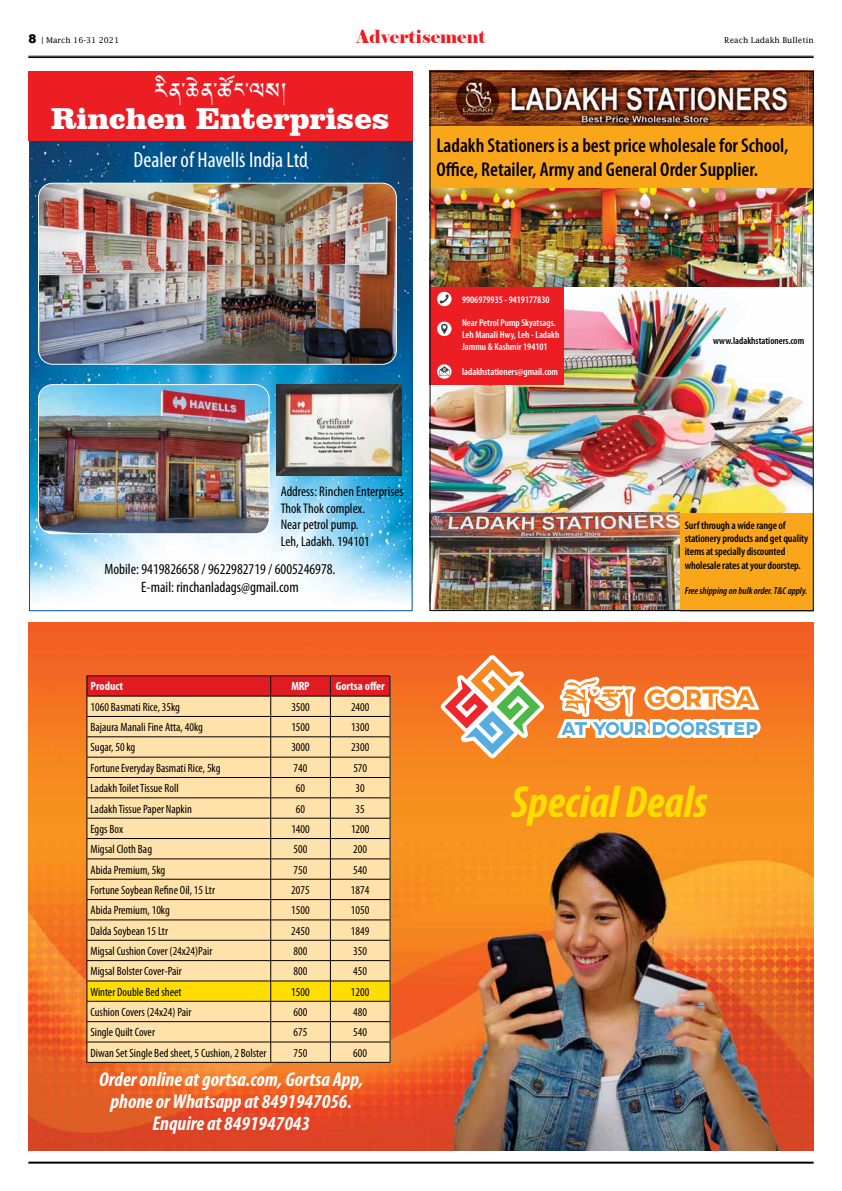
<style>
.page{position:relative;width:842px;height:1191px;background:#fff}
.page>*{position:absolute;margin:0;border:0;box-sizing:border-box;transform-origin:0 0}
.t1{font:italic 700 condensed 45.3px "Myriad Pro";color:#fd0}
.t2{font:40px "TCRC Bod Yig";color:#fff}
.t3{font:900 31px "Clarendon BT";color:#fff}
.t4{font:condensed 22px "Myriad Pro";color:#fff}
.t5{font:600 condensed 20px/24px "Myriad Pro";color:#000}
.t6{font:italic 700 condensed 20px/22px "Myriad Pro";color:#fff;text-align:center}
.t7{font:18px "Elephant";color:#ed1d24}
.t8{font:condensed 15px/18px "Myriad Pro";color:#000;text-align:center}
.t9{font:condensed 14px/16.8px "Myriad Pro";color:#000}
.t10{font:condensed 12px "Myriad Pro";color:#000}
.t11{font:700 condensed 12px "Myriad Pro";color:#fff}
.t12{font:600 condensed 11px/13.2px "Myriad Pro";letter-spacing:-.01em;color:#000}
.t13{font:600 condensed 10px/12px "Myriad Pro";color:#fff}
.t14{font:italic 600 condensed 10px "Myriad Pro";color:#000}
.t15{font:600 condensed 10px "Myriad Pro";color:#000}
.t16{font:8px "Lucida Fax";color:#000}
.s1{font-family:"Arial";font-weight:900;font-size:12px}
</style>
<div class="page">
<hr style="left:28px;top:56px;width:786px;height:1px;background:#000">
<hr style="left:28px;top:57px;width:786px;height:1px;background:#000">
<hr style="left:28px;top:1161px;width:786px;height:2px;background:#000">
<img style="left:31px;top:140px;width:379px;height:463px">
<div style="left:28px;top:71px;width:384px;height:69px;background:#ed1d24"></div>
<img style="left:39px;top:183px;width:357px;height:181px">
<div style="left:38px;top:183px;width:359px;height:182px;border:1px solid #fff;border-radius:14px"></div>
<img style="left:276px;top:384px;width:125px;height:91px">
<img style="left:39px;top:385px;width:230px;height:149px">
<div style="left:38px;top:384px;width:232px;height:150px;border:1px solid #fff;border-radius:14px"></div>
<img style="left:432px;top:73px;width:380px;height:54px">
<img style="left:432px;top:287px;width:380px;height:226px">
<div style="left:430px;top:127px;width:384px;height:62px;background:#faa61a"></div>
<div style="left:680px;top:513px;width:134px;height:98px;background:#faa61a"></div>
<img style="left:429px;top:513px;width:251px;height:98px">
<img style="left:432px;top:189px;width:380px;height:98px">
<div style="left:430px;top:287px;width:134px;height:98px;background:#ed1d24"></div>
<div style="left:437px;top:292px;width:14px;height:14px;background:#fff;border-radius:50%"></div>
<svg style="left:439px;top:294px;width:10px;height:10px"></svg>
<svg style="left:437px;top:321px;width:14px;height:15px"></svg>
<svg style="left:441px;top:324px;width:7px;height:10px"></svg>
<svg style="left:437px;top:364px;width:14px;height:15px"></svg>
<svg style="left:439px;top:366px;width:10px;height:10px"></svg>
<img style="left:28px;top:622px;width:786px;height:528px">
<svg style="left:441px;top:654px;width:103px;height:104px"></svg>
<svg style="left:557px;top:677px;width:203px;height:61px"></svg>
<hr style="left:87px;top:675px;width:184px;height:1px;background:#000">
<hr style="left:271px;top:675px;width:59px;height:1px;background:#000">
<hr style="left:330px;top:675px;width:60px;height:1px;background:#000">
<svg style="left:87px;top:676px;width:304px;height:386px;background:#eec990"></svg>
<hr style="left:87px;top:1062px;width:184px;height:1px;background:#000">
<hr style="left:271px;top:1062px;width:59px;height:1px;background:#000">
<hr style="left:330px;top:1062px;width:60px;height:1px;background:#000">
<p class="t16" style="left:28px;top:35px;width:92px"><span class="s1">8</span> | March 16-31 2021</p>
<h3 class="t7" style="left:356px;top:25px;width:131px">Advertisement</h3>
<p class="t16" style="left:724px;top:35px;width:91px">Reach Ladakh Bulletin</p>
<h2 class="t2" style="left:155px;top:65px;width:134px">¼Ûm.Vïm.±ôj.¾Åü</h2>
<h3 class="t3" style="left:51px;top:99px;width:340px">Rinchen Enterprises</h3>
<h3 class="t4" style="left:134px;top:147px;width:176px">Dealer of Havells India Ltd</h3>
<h3 class="t5" style="left:436px;top:134px;width:354px">Ladakh Stationers is a best price wholesale for School,<br>Office, Retailer, Army and General Order Supplier.</h3>
<p class="t9" style="left:281px;top:483px;width:124px">Address: Rinchen Enterprises<br>Thok Thok complex.<br>Near petrol pump.<br>Leh, Ladakh. 194101</p>
<p class="t8" style="left:104px;top:560px;width:233px">Mobile: 9419826658 / 9622982719 / 6005246978.<br>E-mail: rinchanladags@gmail.com</p>
<p class="t11" style="left:91px;top:680px;width:34px">Product</p>
<p class="t11" style="left:291px;top:680px;width:20px">MRP</p>
<p class="t11" style="left:336px;top:680px;width:51px">Gortsa offer</p>
<p class="t10" style="left:91px;top:700px;width:91px">1060 Basmati Rice, 35kg</p>
<p class="t10" style="left:291px;top:700px;width:20px">3500</p>
<p class="t10" style="left:351px;top:700px;width:20px">2400</p>
<p class="t10" style="left:91px;top:720px;width:114px">Bajaura Manali Fine Atta, 40kg</p>
<p class="t10" style="left:291px;top:720px;width:20px">1500</p>
<p class="t10" style="left:351px;top:720px;width:20px">1300</p>
<p class="t10" style="left:91px;top:741px;width:46px">Sugar, 50 kg</p>
<p class="t10" style="left:291px;top:741px;width:20px">3000</p>
<p class="t10" style="left:351px;top:741px;width:20px">2300</p>
<p class="t10" style="left:91px;top:761px;width:131px">Fortune Everyday Basmati Rice, 5kg</p>
<p class="t10" style="left:294px;top:761px;width:15px">740</p>
<p class="t10" style="left:353px;top:761px;width:15px">570</p>
<p class="t10" style="left:91px;top:781px;width:90px">Ladakh Toilet Tissue Roll</p>
<p class="t10" style="left:296px;top:781px;width:11px">60</p>
<p class="t10" style="left:356px;top:781px;width:11px">30</p>
<p class="t10" style="left:91px;top:802px;width:103px">Ladakh Tissue Paper Napkin</p>
<p class="t10" style="left:296px;top:802px;width:11px">60</p>
<p class="t10" style="left:356px;top:802px;width:11px">35</p>
<p class="t10" style="left:91px;top:822px;width:34px">Eggs Box</p>
<p class="t10" style="left:291px;top:822px;width:20px">1400</p>
<p class="t10" style="left:351px;top:822px;width:20px">1200</p>
<p class="t10" style="left:91px;top:842px;width:63px">Migsal Cloth Bag</p>
<p class="t10" style="left:294px;top:842px;width:15px">500</p>
<p class="t10" style="left:353px;top:842px;width:15px">200</p>
<p class="t10" style="left:91px;top:863px;width:76px">Abida Premium, 5kg</p>
<p class="t10" style="left:294px;top:863px;width:15px">750</p>
<p class="t10" style="left:353px;top:863px;width:15px">540</p>
<p class="t10" style="left:91px;top:883px;width:126px">Fortune Soybean Refine Oil, 15 Ltr</p>
<p class="t10" style="left:291px;top:883px;width:20px">2075</p>
<p class="t10" style="left:351px;top:883px;width:20px">1874</p>
<p class="t10" style="left:91px;top:903px;width:81px">Abida Premium, 10kg</p>
<p class="t10" style="left:291px;top:903px;width:20px">1500</p>
<p class="t10" style="left:351px;top:903px;width:20px">1050</p>
<p class="t10" style="left:91px;top:924px;width:79px">Dalda Soybean 15 Ltr</p>
<p class="t10" style="left:291px;top:924px;width:20px">2450</p>
<p class="t10" style="left:351px;top:924px;width:20px">1849</p>
<p class="t10" style="left:91px;top:944px;width:123px">Migsal Cushion Cover (24x24)Pair</p>
<p class="t10" style="left:294px;top:944px;width:15px">800</p>
<p class="t10" style="left:353px;top:944px;width:15px">350</p>
<p class="t10" style="left:90px;top:964px;width:93px">Migsal Bolster Cover-Pair</p>
<p class="t10" style="left:294px;top:964px;width:15px">800</p>
<p class="t10" style="left:353px;top:964px;width:15px">450</p>
<p class="t10" style="left:90px;top:985px;width:93px">Winter Double Bed sheet</p>
<p class="t10" style="left:291px;top:985px;width:20px">1500</p>
<p class="t10" style="left:351px;top:985px;width:20px">1200</p>
<p class="t10" style="left:90px;top:1005px;width:102px">Cushion Covers (24x24) Pair</p>
<p class="t10" style="left:294px;top:1005px;width:15px">600</p>
<p class="t10" style="left:353px;top:1005px;width:15px">480</p>
<p class="t10" style="left:90px;top:1026px;width:66px">Single Quilt Cover</p>
<p class="t10" style="left:294px;top:1026px;width:15px">675</p>
<p class="t10" style="left:353px;top:1026px;width:15px">540</p>
<p class="t10" style="left:90px;top:1046px;width:178px">Diwan Set Single Bed sheet, 5 Cushion, 2 Bolster</p>
<p class="t10" style="left:294px;top:1046px;width:15px">750</p>
<p class="t10" style="left:353px;top:1046px;width:15px">600</p>
<h3 class="t6" style="left:99px;top:1069px;width:266px">Order online at gortsa.com, Gortsa App, phone or Whatsapp at 8491947056.<br>Enquire at 8491947043</h3>
<p class="t13" style="left:462px;top:294px;width:89px">9906979935 - 9419177830</p>
<p class="t13" style="left:462px;top:317px;width:99px">Near Petrol Pump Skyatsags.<br>Leh Manali Hwy, Leh - Ladakh<br>Jammu &amp; Kashmir 194101</p>
<p class="t13" style="left:462px;top:366px;width:98px">ladakhstationers@gmail.com</p>
<p class="t15" style="left:713px;top:335px;width:93px">www.ladakhstationers.com</p>
<p class="t12" style="left:685px;top:519px;width:125px">Surf through a wide range of stationery products and get quality items at specially discounted wholesale rates at your doorstep.</p>
<p class="t14" style="left:685px;top:585px;width:124px">Free shipping on bulk order. T&amp;C apply.</p>
<h1 class="t1" style="left:511px;top:777px;width:198px">Special Deals</h1>
</div>
